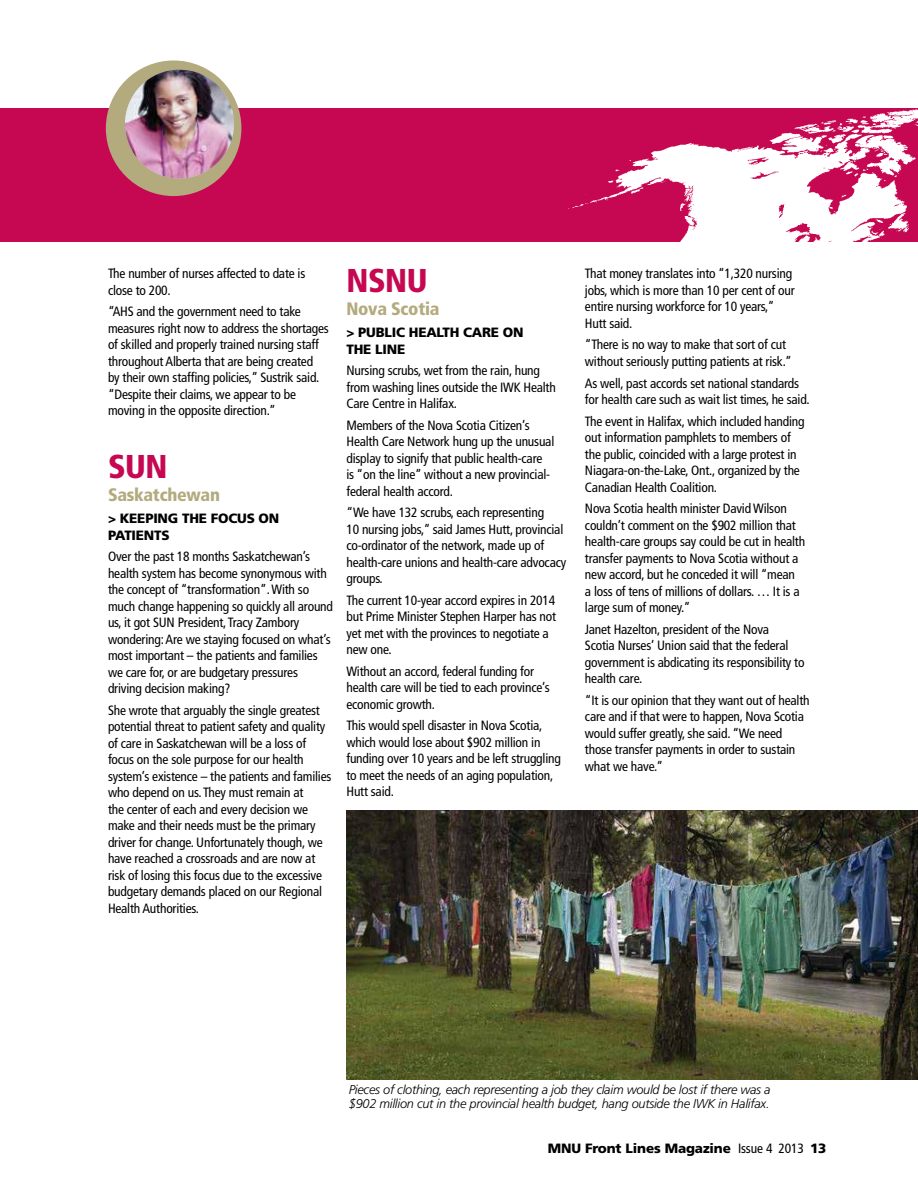
<style>
.page{position:relative;width:918px;height:1188px;background:#fff}
.page>*{position:absolute;margin:0;border:0;box-sizing:border-box;transform-origin:0 0}
.t1{font:900 condensed 33px "Frutiger LT Std";letter-spacing:-.015em;color:#c60751}
.t2{font:900 condensed 18px "Frutiger LT Std";letter-spacing:-.015em;color:#b3aa7e}
.t3{font:condensed 13.5px/16.5px "Frutiger LT Std";letter-spacing:-.015em;color:#000}
.t4{font:900 13.5px/16.8px "Frutiger LT Std";letter-spacing:-.015em;color:#000}
.t5{font:italic 300 12.75px/13.5px "Frutiger";letter-spacing:-.02em;color:#000}
.s1{font-weight:400;font-stretch:condensed}
</style>
<div class="page">
<div style="left:0;top:108px;width:918px;height:134px;background:#c60751"></div>
<img style="left:568px;top:109px;width:350px;height:133px">
<div style="left:106px;top:60px;width:135px;height:136px;background:#b3aa7e;border-radius:50%"></div>
<img style="left:125px;top:70px;width:109px;height:108px;border-radius:54px">
<img style="left:347px;top:810px;width:571px;height:270px">
<p class="t3" style="left:108px;top:266px;width:199px">The number of nurses affected to date is close to 200.</p>
<p class="t3" style="left:108px;top:304px;width:222px">“AHS and the government need to take measures right now to address the shortages of skilled and properly trained nursing staff throughout Alberta that are being created<br>by their own staffing policies,” Sustrik said. “Despite their claims, we appear to be moving in the opposite direction.”</p>
<h1 class="t1" style="left:108px;top:447px;width:61px">SUN</h1>
<h2 class="t2" style="left:108px;top:484px;width:114px">Saskatchewan</h2>
<p class="t4" style="left:108px;top:510px;width:173px">&gt; KEEPING THE FOCUS ON<br>PATIENTS</p>
<p class="t3" style="left:108px;top:549px;width:227px">Over the past 18 months Saskatchewan’s health system has become synonymous with the concept of “transformation”. With so much change happening so quickly all around us, it got SUN President, Tracy Zambory wondering: Are we staying focused on what’s most important – the patients and families we care for, or are budgetary pressures driving decision making?</p>
<p class="t3" style="left:108px;top:702px;width:225px">She wrote that arguably the single greatest potential threat to patient safety and quality of care in Saskatchewan will be a loss of focus on the sole purpose for our health system’s existence – the patients and families who depend on us. They must remain at<br>the center of each and every decision we make and their needs must be the primary driver for change. Unfortunately though, we have reached a crossroads and are now at risk of losing this focus due to the excessive budgetary demands placed on our Regional Health Authorities.</p>
<h1 class="t1" style="left:346px;top:260px;width:83px">NSNU</h1>
<h2 class="t2" style="left:346px;top:298px;width:94px">Nova Scotia</h2>
<p class="t4" style="left:346px;top:324px;width:179px">&gt; PUBLIC HEALTH CARE ON<br>THE LINE</p>
<p class="t3" style="left:346px;top:362px;width:211px">Nursing scrubs, wet from the rain, hung from washing lines outside the IWK Health<br>Care Centre in Halifax.</p>
<p class="t3" style="left:346px;top:417px;width:209px">Members of the Nova Scotia Citizen’s Health Care Network hung up the unusual display to signify that public health-care<br>is “on the line” without a new provincial&shy;federal health accord.</p>
<p class="t3" style="left:346px;top:504px;width:221px">“We have 132 scrubs, each representing<br>10 nursing jobs,” said James Hutt, provincial co-ordinator of the network, made up of health-care unions and health-care advocacy groups.</p>
<p class="t3" style="left:346px;top:592px;width:211px">The current 10-year accord expires in 2014 but Prime Minister Stephen Harper has not yet met with the provinces to negotiate a new one.</p>
<p class="t3" style="left:346px;top:663px;width:205px">Without an accord, federal funding for health care will be tied to each province’s economic growth.</p>
<p class="t3" style="left:346px;top:718px;width:216px">This would spell disaster in Nova Scotia, which would lose about $902 million in funding over 10 years and be left struggling to meet the needs of an aging population, Hutt said.</p>
<p class="t3" style="left:585px;top:266px;width:211px">That money translates into “1,320 nursing jobs, which is more than 10 per cent of our entire nursing workforce for 10 years,” Hutt said.</p>
<p class="t3" style="left:585px;top:337px;width:209px">“There is no way to make that sort of cut without seriously putting patients at risk.”</p>
<p class="t3" style="left:585px;top:375px;width:226px">As well, past accords set national standards for health care such as wait list times, he said.</p>
<p class="t3" style="left:585px;top:413px;width:221px">The event in Halifax, which included handing out information pamphlets to members of the public, coincided with a large protest in Niagara-on-the-Lake, Ont., organized by the Canadian Health Coalition.</p>
<p class="t3" style="left:585px;top:500px;width:222px">Nova Scotia health minister David Wilson couldn’t comment on the $902 million that health-care groups say could be cut in health transfer payments to Nova Scotia without a new accord, but he conceded it will “mean<br>a loss of tens of millions of dollars. … It is a large sum of money.”</p>
<p class="t3" style="left:585px;top:621px;width:221px">Janet Hazelton, president of the Nova<br>Scotia Nurses’ Union said that the federal government is abdicating its responsibility to health care.</p>
<p class="t3" style="left:585px;top:692px;width:226px">“It is our opinion that they want out of health care and if that were to happen, Nova Scotia would suffer greatly, she said. “We need those transfer payments in order to sustain what we have.”</p>
<p class="t5" style="left:349px;top:1083px;width:423px">Pieces of clothing, each representing a job they claim would be lost if there was a $902 million cut in the provincial health budget, hang outside the IWK in Halifax.</p>
<p class="t4" style="left:548px;top:1140px;width:280px">MNU Front Lines Magazine <span class="s1">Issue 4 2013</span> 13</p>
</div>
